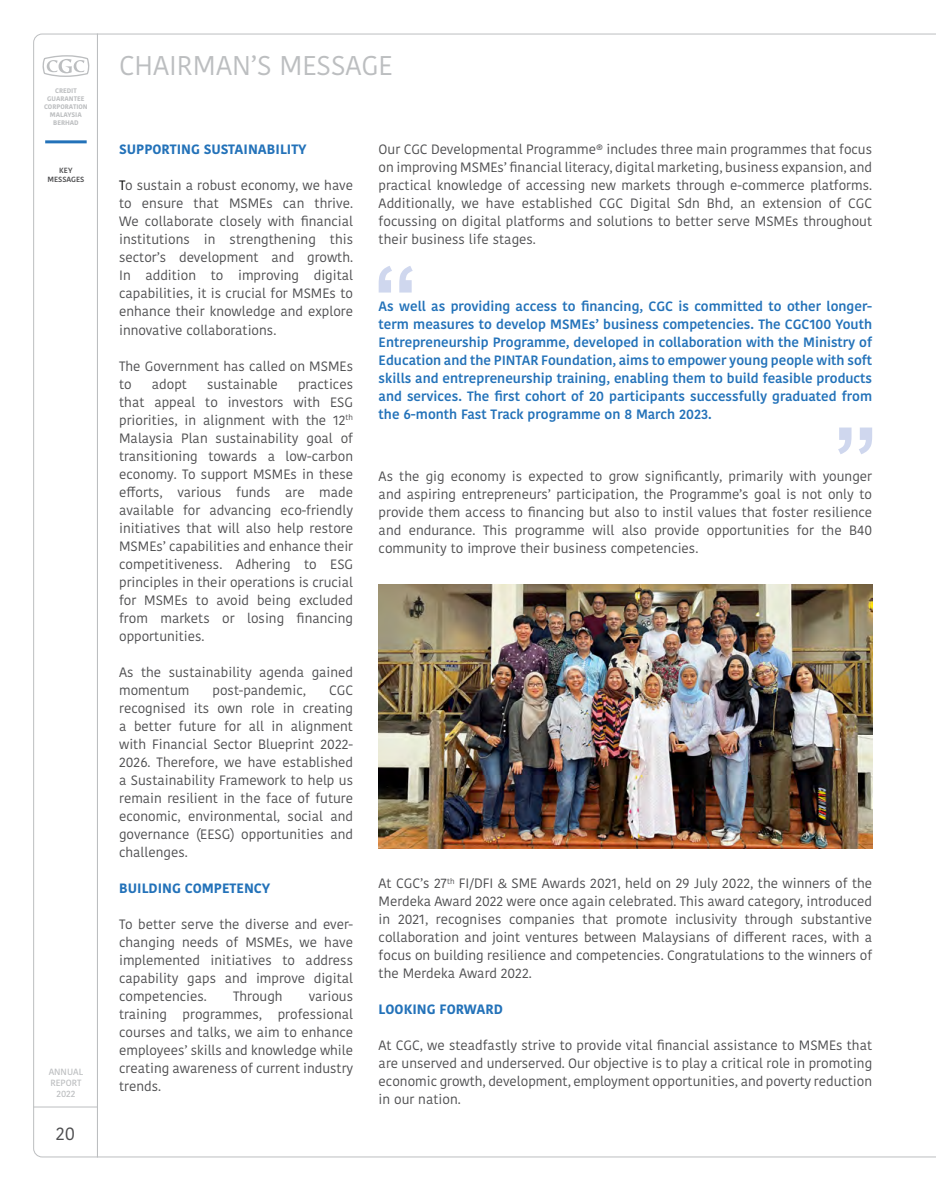
<style>
.page{position:relative;width:936px;height:1191px;background:#fff}
.page>*{position:absolute;margin:0;border:0;box-sizing:border-box;transform-origin:0 0}
.t1{font:27px "Kohinoor Bangla";color:#bcbec0}
.t2{font:18px "Kohinoor Bangla";color:#4d4d4f}
.t3{font:13.5px/18px "Kohinoor Bangla";color:#4d4d4f;text-align:justify}
.t4{font:600 13.5px/18px "Kohinoor Bangla";color:#2372b9;text-align:justify}
.t5{font:700 13.5px "Kohinoor Bangla";color:#2372b9}
.t6{font:500 9px/10.8px "Kohinoor Bangla";color:#bcbec0;text-align:center}
.t7{font:600 7.5px/9px "Kohinoor Bangla";color:#4d4d4f;text-align:center}
.t8{font:700 6.6px/7.9px "Kohinoor Bangla";color:#bcbec0;text-align:center}
.s1{color:#000}
</style>
<div class="page">
<svg style="left:33px;top:34px;width:64px;height:1123px"></svg>
<hr style="left:33px;top:1106px;width:64px;height:1px;background:#bcbec0">
<svg style="left:42px;top:55px;width:48px;height:22px"></svg>
<img style="left:378px;top:584px;width:494px;height:264px">
<svg style="left:838px;top:427px;width:34px;height:27px"></svg>
<svg style="left:378px;top:266px;width:34px;height:26px"></svg>
<p class="t8" style="left:44px;top:87px;width:45px">CREDIT<br>GUARANTEE<br>CORPORATION<br>MALAYSIA<br>BERHAD</p>
<p class="t7" style="left:47px;top:165px;width:38px">KEY<br>MESSAGES</p>
<p class="t6" style="left:49px;top:1066px;width:36px">ANNUAL<br>REPORT<br>2022</p>
<h2 class="t2" style="left:56px;top:1119px;width:21px">20</h2>
<h1 class="t1" style="left:119px;top:44px;width:275px">CHAIRMAN’S MESSAGE</h1>
<p class="t5" style="left:119px;top:138px;width:189px">SUPPORTING SUSTAINABILITY</p>
<p class="t3" style="left:119px;top:176px;width:235px"><span class="s1">T</span>o sustain a robust economy, we have to ensure that MSMEs can thrive.<br>We collaborate closely with financial institutions in strengthening this sector’s development and growth.<br>In addition to improving digital capabilities, it is crucial for MSMEs to enhance their knowledge and explore innovative collaborations.</p>
<p class="t3" style="left:119px;top:356px;width:235px">The Government has called on MSMEs to</p>
<p class="t3" style="left:119px;top:374px;width:235px;text-indent:179px">practices that appeal to investors with ESG priorities, in alignment with the 12<sup>th </sup>Malaysia Plan sustainability goal of transitioning towards a low-carbon economy. To support MSMEs in these efforts, various funds are made available for advancing eco-friendly initiatives that will also help restore MSMEs’ capabilities and enhance their competitiveness. Adhering to ESG principles in their operations is crucial for MSMEs to avoid being excluded from markets or losing financing opportunities.</p>
<p class="t3" style="left:119px;top:662px;width:235px">As the sustainability agenda gained momentum</p>
<p class="t3" style="left:152px;top:374px;width:37px">adopt</p>
<p class="t3" style="left:207px;top:374px;width:72px">sustainable</p>
<p class="t3" style="left:212px;top:680px;width:95px">post-pandemic,</p>
<p class="t3" style="left:119px;top:680px;width:235px;text-indent:210px">CGC recognised its own role in creating a better future for all in alignment with Financial Sector Blueprint 2022- 2026. Therefore, we have established a Sustainability Framework to help us remain resilient in the face of future economic, environmental, social and governance (EESG) opportunities and challenges.</p>
<p class="t5" style="left:119px;top:876px;width:153px">BUILDING COMPETENCY</p>
<p class="t3" style="left:119px;top:914px;width:235px">To better serve the diverse and ever&shy;changing needs of MSMEs, we have implemented initiatives to address capability gaps and improve digital competencies.</p>
<p class="t3" style="left:119px;top:986px;width:235px;text-indent:190px">various training programmes, professional courses and talks, we aim to enhance employees’ skills and knowledge while creating awareness of current industry trends.</p>
<p class="t3" style="left:233px;top:986px;width:51px">Through</p>
<p class="t3" style="left:378px;top:140px;width:495px">Our CGC Developmental Programme® includes three main programmes that focus on improving MSMEs’ financial literacy, digital marketing, business expansion, and practical knowledge of accessing new markets through e-commerce platforms.<br>Additionally, we have established CGC Digital Sdn Bhd, an extension of CGC focussing on digital platforms and solutions to better serve MSMEs throughout their business life stages.</p>
<p class="t4" style="left:378px;top:297px;width:495px">As well as providing access to financing, CGC is committed to other longer&shy;term measures to develop MSMEs’ business competencies. The CGC100 Youth Entrepreneurship Programme, developed in collaboration with the Ministry of Education and the PINTAR Foundation, aims to empower young people with soft skills and entrepreneurship training, enabling them to build feasible products and services. The first cohort of 20 participants successfully graduated from the 6-month Fast Track programme on 8 March 2023.</p>
<p class="t3" style="left:378px;top:467px;width:495px">As the gig economy is expected to grow significantly, primarily with younger and aspiring entrepreneurs’ participation, the Programme’s goal is not only to provide them access to financing but also to instil values that foster resilience and endurance. This programme will also provide opportunities for the B40 community to improve their business competencies.</p>
<p class="t3" style="left:378px;top:874px;width:495px">At CGC’s 27<sup>th</sup> FI/DFI &amp; SME Awards 2021, held on 29 July 2022, the winners of the Merdeka Award 2022 were once again celebrated. This award category, introduced in 2021, recognises companies that promote inclusivity through substantive collaboration and joint ventures between Malaysians of different races, with a focus on building resilience and competencies. Congratulations to the winners of the Merdeka Award 2022.</p>
<p class="t5" style="left:378px;top:997px;width:126px">LOOKING FORWARD</p>
<p class="t3" style="left:378px;top:1036px;width:495px">At CGC, we steadfastly strive to provide vital financial assistance to MSMEs that are unserved and underserved. Our objective is to play a critical role in promoting economic growth, development, employment opportunities, and poverty reduction in our nation.</p>
</div>
